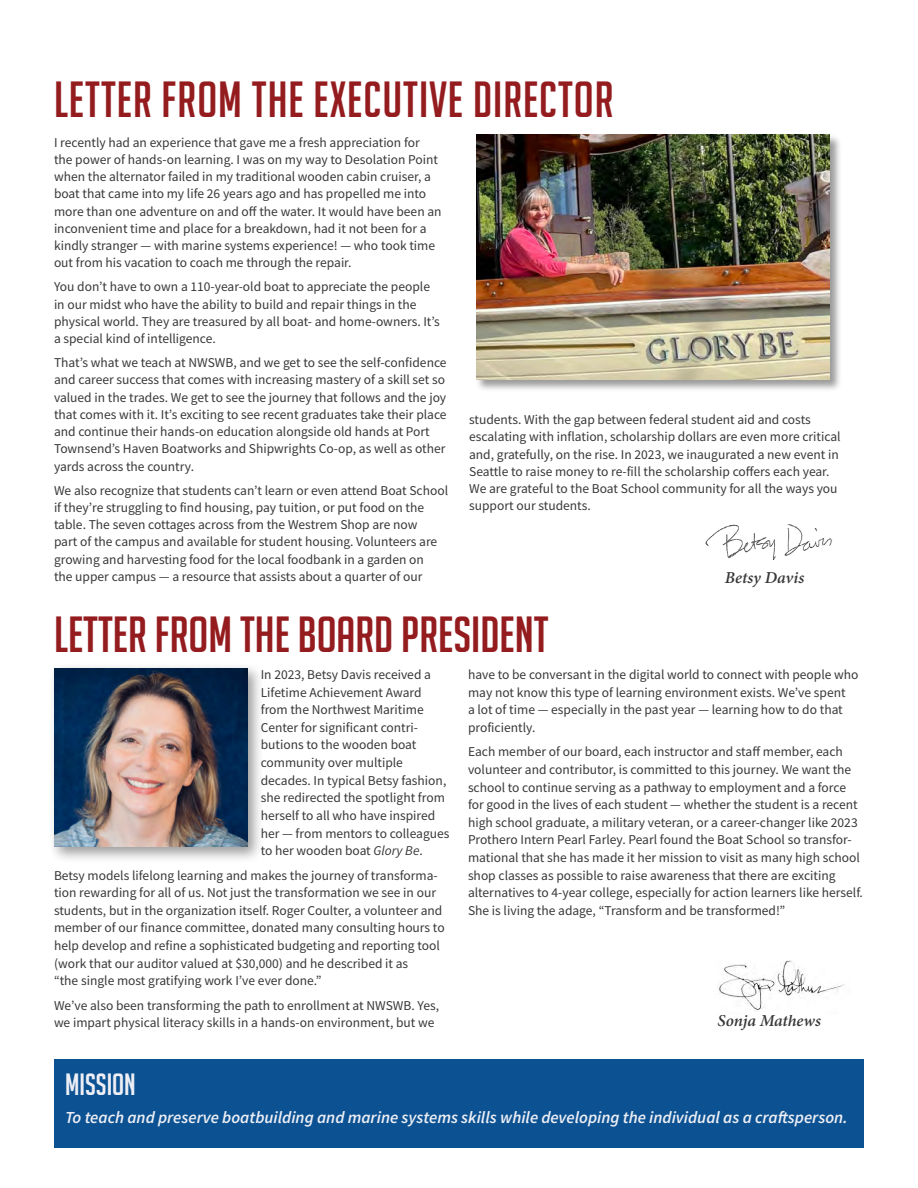
<style>
.page{position:relative;width:918px;height:1188px;background:#fff}
.page>*{position:absolute;margin:0;border:0;box-sizing:border-box;transform-origin:0 0}
.t1{font:49.5px "Big Noodle Titling";letter-spacing:.02em;color:#941b1e}
.t2{font:49.5px "Big Noodle Titling";color:#941b1e}
.t3{font:30px "Big Noodle Titling";color:#eeeff5}
.t4{font:italic 600 16.8px "Source Sans Pro";color:#eeeff5}
.t5{font:italic 700 16.5px "Adobe Hebrew";color:#383839}
.t6{font:13.5px/17.7px "Source Sans Pro";color:#383839}
.s1{font-style:italic}
</style>
<div class="page">
<div style="left:49px;top:663px;width:215px;height:200px;background:#383839;opacity:.5"></div>
<img style="left:55px;top:669px;width:192px;height:178px">
<div style="left:54px;top:1060px;width:810px;height:88px;background:#0c5293"></div>
<img style="left:718px;top:961px;width:127px;height:51px">
<img style="left:705px;top:524px;width:128px;height:36px">
<div style="left:475px;top:134px;width:367px;height:258px;background:#383839;opacity:.5"></div>
<img style="left:476px;top:135px;width:354px;height:245px">
<h1 class="t1" style="left:54px;top:72px;width:561px">LETTER FROM THE EXECUTIVE DIRECTOR</h1>
<p class="t6" style="left:54px;top:133px;width:389px;line-height:17.2px">I recently had an experience that gave me a fresh appreciation for the power of hands-on learning. I was on my way to Desolation Point when the alternator failed in my traditional wooden cabin cruiser, a boat that came into my life 26 years ago and has propelled me into more than one adventure on and off the water. It would have been an inconvenient time and place for a breakdown, had it not been for a kindly stranger — with marine systems experience! — who took time out from his vacation to coach me through the repair.</p>
<p class="t6" style="left:54px;top:278px;width:387px;line-height:17.2px">You don’t have to own a 110-year-old boat to appreciate the people in our midst who have the ability to build and repair things in the physical world. They are treasured by all boat- and home-owners. It’s a special kind of intelligence.</p>
<p class="t6" style="left:54px;top:354px;width:394px;line-height:17.2px">That’s what we teach at NWSWB, and we get to see the self-confidence and career success that comes with increasing mastery of a skill set so valued in the trades. We get to see the journey that follows and the joy that comes with it. It’s exciting to see recent graduates take their place and continue their hands-on education alongside old hands at Port Townsend’s Haven Boatworks and Shipwrights Co-op, as well as other yards across the country.</p>
<p class="t6" style="left:54px;top:481px;width:396px;line-height:17.2px">We also recognize that students can’t learn or even attend Boat School if they’re struggling to find housing, pay tuition, or put food on the table. The seven cottages across from the Westrem Shop are now<br>part of the campus and available for student housing. Volunteers are growing and harvesting food for the local foodbank in a garden on<br>the upper campus — a resource that assists about a quarter of our</p>
<p class="t6" style="left:469px;top:411px;width:373px;line-height:17.2px">students. With the gap between federal student aid and costs escalating with inflation, scholarship dollars are even more critical and, gratefully, on the rise. In 2023, we inaugurated a new event in Seattle to raise money to re-fill the scholarship coffers each year.<br>We are grateful to the Boat School community for all the ways you support our students.</p>
<p class="t5" style="left:725px;top:567px;width:81px">Betsy Davis</p>
<h1 class="t2" style="left:54px;top:608px;width:496px">LETTER FROM THE BOARD PRESIDENT</h1>
<p class="t6" style="left:261px;top:665px;width:190px">In 2023, Betsy Davis received a<br>Lifetime Achievement Award from the Northwest Maritime<br>Center for significant contri&shy;butions to the wooden boat community over multiple decades. In typical Betsy fashion, she redirected the spotlight from herself to all who have inspired her — from mentors to colleagues to her wooden boat <span class="s1">Glory Be</span>.</p>
<p class="t6" style="left:54px;top:866px;width:392px">Betsy models lifelong learning and makes the journey of transforma&shy;tion rewarding for all of us. Not just the transformation we see in our students, but in the organization itself. Roger Coulter, a volunteer and member of our finance committee, donated many consulting hours to help develop and refine a sophisticated budgeting and reporting tool (work that our auditor valued at $30,000) and he described it as<br>“the single most gratifying work I’ve ever done.”</p>
<p class="t6" style="left:54px;top:996px;width:387px">We’ve also been transforming the path to enrollment at NWSWB. Yes, we impart physical literacy skills in a hands-on environment, but we</p>
<p class="t6" style="left:468px;top:666px;width:392px">have to be conversant in the digital world to connect with people who may not know this type of learning environment exists. We’ve spent<br>a lot of time — especially in the past year — learning how to do that proficiently.</p>
<p class="t6" style="left:468px;top:743px;width:396px">Each member of our board, each instructor and staff member, each volunteer and contributor, is committed to this journey. We want the school to continue serving as a pathway to employment and a force for good in the lives of each student — whether the student is a recent high school graduate, a military veteran, or a career-changer like 2023<br>Prothero Intern Pearl Farley. Pearl found the Boat School so transfor&shy;mational that she has made it her mission to visit as many high school shop classes as possible to raise awareness that there are exciting alternatives to 4-year college, especially for action learners like herself.<br>She is living the adage, “Transform and be transformed!”</p>
<p class="t5" style="left:717px;top:1011px;width:105px">Sonja Mathews</p>
<h2 class="t3" style="left:65px;top:1068px;width:72px">MISSION</h2>
<p class="t4" style="left:65px;top:1106px;width:784px">To teach and preserve boatbuilding and marine systems skills while developing the individual as a craftsperson.</p>
</div>
